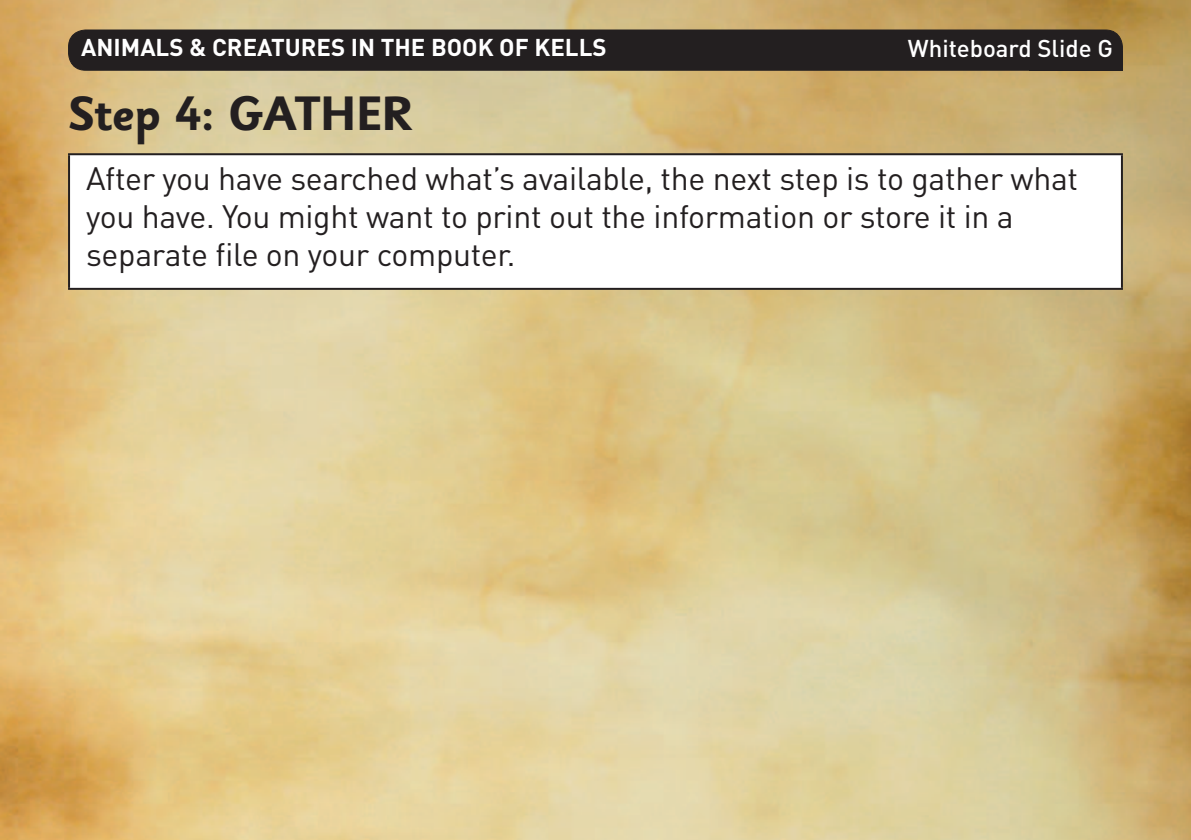
<style>
.page{position:relative;width:1191px;height:840px;background:#fff}
.page>*{position:absolute;margin:0;border:0;box-sizing:border-box;transform-origin:0 0}
.t1{font:700 48px "Sassoon Sans Std";letter-spacing:-.02em;color:#231f20}
.t2{font:32px/38px "DIN Pro";letter-spacing:-.01em;color:#231f20}
.t3{font:700 24px "DIN Pro";color:#fff}
.t4{font:500 24px "DIN Pro";color:#fff}
</style>
<div class="page">
<img style="left:0;top:0;width:1191px;height:839px">
<div style="left:69px;top:30px;width:1053px;height:40px;background:#231f20;border-radius:17px"></div>
<div style="left:68px;top:29px;width:1055px;height:42px;border:1px solid #231f20;border-radius:17px"></div>
<div style="left:1029px;top:51px;width:94px;height:20px;background:#231f20"></div>
<div style="left:69px;top:154px;width:1053px;height:135px;background:#fff"></div>
<hr style="left:68px;top:153px;width:1055px;height:2px;background:#231f20">
<hr style="left:68px;top:155px;width:2px;height:133px;background:#231f20">
<hr style="left:1121px;top:155px;width:2px;height:133px;background:#231f20">
<hr style="left:68px;top:288px;width:1055px;height:2px;background:#231f20">
<p class="t3" style="left:81px;top:31px;width:527px">ANIMALS &amp; CREATURES IN THE BOOK OF KELLS</p>
<p class="t4" style="left:908px;top:32px;width:207px">Whiteboard Slide G</p>
<h1 class="t1" style="left:68px;top:84px;width:346px">Step 4: GATHER</h1>
<p class="t2" style="left:86px;top:158px;width:993px">After you have searched what’s available, the next step is to gather what you have. You might want to print out the information or store it in a separate file on your computer.</p>
</div>
